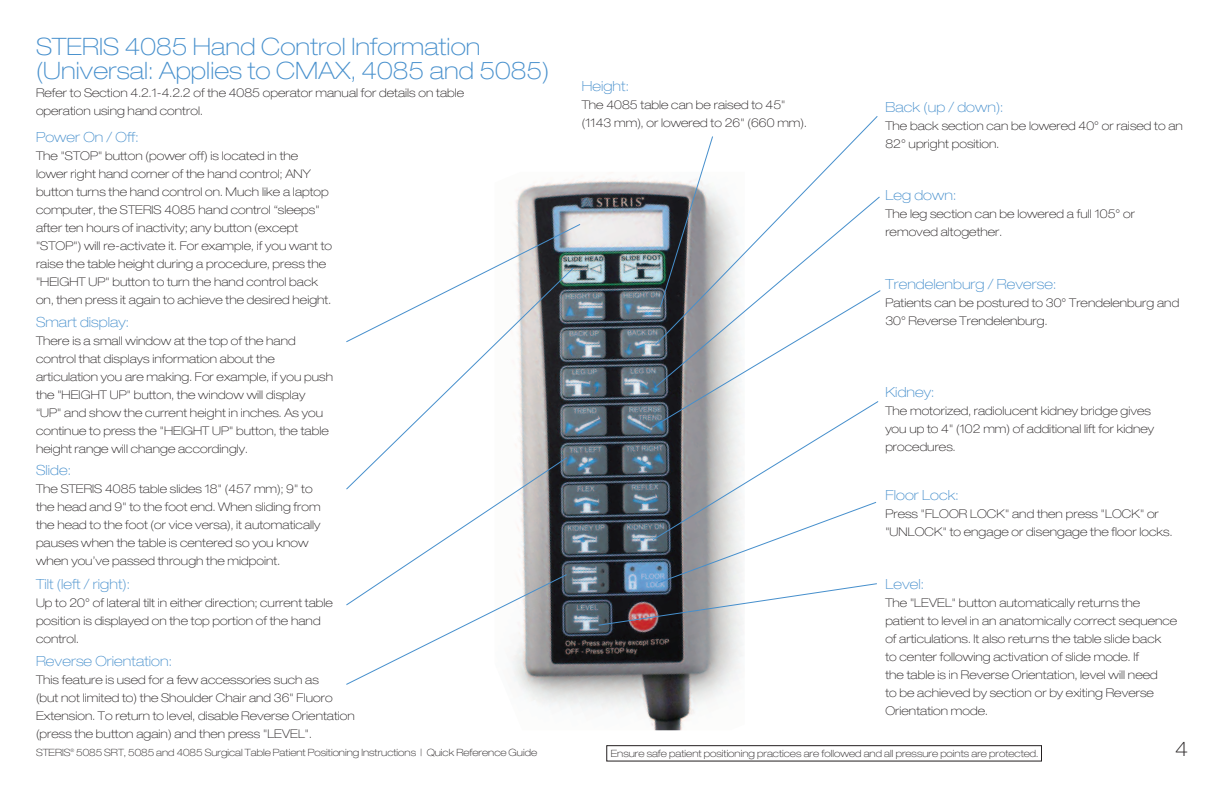
<style>
.page{position:relative;width:1224px;height:792px;background:#fff}
.page>*{position:absolute;margin:0;border:0;box-sizing:border-box;transform-origin:0 0}
.t1{font:100 expanded 24px/24px "Helvetica Neue";letter-spacing:.005em;color:#468fcc}
.t2{font:100 expanded 20px "Helvetica Neue";color:#231f20}
.t3{font:100 expanded 14px "Helvetica Neue";letter-spacing:.005em;color:#468fcc}
.t4{font:100 expanded 12px/18px "Helvetica Neue";letter-spacing:.005em;color:#231f20}
.t5{font:100 expanded 10px "Helvetica Neue";color:#231f20}
.t6{font:100 expanded 4.7px "Helvetica Neue";color:#231f20}
</style>
<div class="page">
<div style="left:606px;top:745px;width:436px;height:16px;border:1px solid #231f20"></div>
<img style="left:515px;top:176px;width:228px;height:554px">
<svg style="left:380px;top:343px;width:195px;height:148px"></svg>
<svg style="left:346px;top:223px;width:235px;height:120px"></svg>
<svg style="left:346px;top:456px;width:222px;height:230px"></svg>
<svg style="left:597px;top:135px;width:284px;height:491px"></svg>
<h1 class="t1" style="left:36px;top:34px;width:515px">STERIS 4085 Hand Control Information (Universal: Applies to CMAX, 4085 and 5085)</h1>
<p class="t4" style="left:36px;top:83px;width:430px">Refer to Section 4.2.1-4.2.2 of the 4085 operator manual for details on table operation using hand control.</p>
<p class="t3" style="left:36px;top:129px;width:104px">Power On / Off:</p>
<p class="t4" style="left:36px;top:147px;width:298px">The "STOP" button (power off) is located in the lower right hand corner of the hand control; ANY button turns the hand control on. Much like a laptop computer, the STERIS 4085 hand control “sleeps" after ten hours of inactivity; any button (except "STOP") will re-activate it. For example, if you want to raise the table height during a procedure, press the "HEIGHT UP" button to turn the hand control back on, then press it again to achieve the desired height.</p>
<p class="t3" style="left:582px;top:78px;width:49px">Height:</p>
<p class="t4" style="left:582px;top:95px;width:227px">The 4085 table can be raised to 45" (1143 mm), or lowered to 26" (660 mm).</p>
<p class="t3" style="left:885px;top:99px;width:120px">Back (up / down):</p>
<p class="t4" style="left:885px;top:117px;width:299px">The back section can be lowered 40° or raised to an<br>82° upright position.</p>
<p class="t3" style="left:885px;top:187px;width:72px">Leg down:</p>
<p class="t4" style="left:885px;top:205px;width:251px">The leg section can be lowered a full 105° or removed altogether.</p>
<p class="t3" style="left:885px;top:276px;width:172px">Trendelenburg / Reverse:</p>
<p class="t4" style="left:885px;top:294px;width:295px">Patients can be postured to 30° Trendelenburg and</p>
<p class="t3" style="left:36px;top:314px;width:94px">Smart display:</p>
<p class="t4" style="left:885px;top:312px;width:164px">30° Reverse Trendelenburg.</p>
<p class="t4" style="left:36px;top:332px;width:299px">There is a small window at the top of the hand control that displays information about the articulation you are making. For example, if you push the "HEIGHT UP" button, the window will display “UP" and show the current height in inches. As you continue to press the "HEIGHT UP" button, the table height range will change accordingly.</p>
<p class="t3" style="left:885px;top:384px;width:50px">Kidney:</p>
<p class="t4" style="left:885px;top:402px;width:270px">The motorized, radiolucent kidney bridge gives you up to 4" (102 mm) of additional lift for kidney procedures.</p>
<p class="t3" style="left:36px;top:462px;width:36px">Slide:</p>
<p class="t4" style="left:36px;top:480px;width:286px">The STERIS 4085 table slides 18" (457 mm); 9" to the head and 9" to the foot end. When sliding from the head to the foot (or vice versa), it automatically pauses when the table is centered so you know when you’ve passed through the midpoint.</p>
<p class="t3" style="left:885px;top:487px;width:75px">Floor Lock:</p>
<p class="t4" style="left:885px;top:505px;width:57px">Press "Floor</p>
<p class="t4" style="left:970px;top:505px;width:18px">Lock</p>
<p class="t4" style="left:1005px;top:505px;width:118px">" and then press "Lock</p>
<p class="t4" style="left:1140px;top:505px;width:20px">" or</p>
<p class="t4" style="left:885px;top:523px;width:23px">"Unlock</p>
<p class="t4" style="left:943px;top:523px;width:231px">" to engage or disengage the floor locks.</p>
<p class="t3" style="left:885px;top:575px;width:40px">Level:</p>
<p class="t4" style="left:885px;top:593px;width:45px">The "Level</p>
<p class="t3" style="left:36px;top:576px;width:95px">Tilt (left / right):</p>
<p class="t4" style="left:36px;top:594px;width:298px">Up to 20° of lateral tilt in either direction; current table position is displayed on the top portion of the hand control.</p>
<p class="t3" style="left:36px;top:652px;width:137px">Reverse Orientation:</p>
<p class="t4" style="left:36px;top:670px;width:320px">This feature is used for a few accessories such as<br>(but not limited to) the Shoulder Chair and 36" Fluoro Extension. To return to level, disable Reverse Orientation (press the button again) and then press "LEVEL".</p>
<p class="t4" style="left:885px;top:593px;width:293px;text-indent:67px">" button automatically returns the patient to level in an anatomically correct sequence of articulations. It also returns the table slide back<br>to center following activation of slide mode. If<br>the table is in Reverse Orientation, level will need<br>to be achieved by section or by exiting Reverse Orientation mode.</p>
<p class="t5" style="left:36px;top:747px;width:36px">STERIS</p>
<p class="t6" style="left:70px;top:747px;width:5px">®</p>
<p class="t5" style="left:76px;top:747px;width:462px">5085 SRT, 5085 and 4085 Surgical Table Patient Positioning Instructions | Quick Reference Guide</p>
<p class="t5" style="left:611px;top:747px;width:429px">Ensure safe patient positioning practices are followed and all pressure points are protected.</p>
<h2 class="t2" style="left:1175px;top:737px;width:14px">4</h2>
</div>
